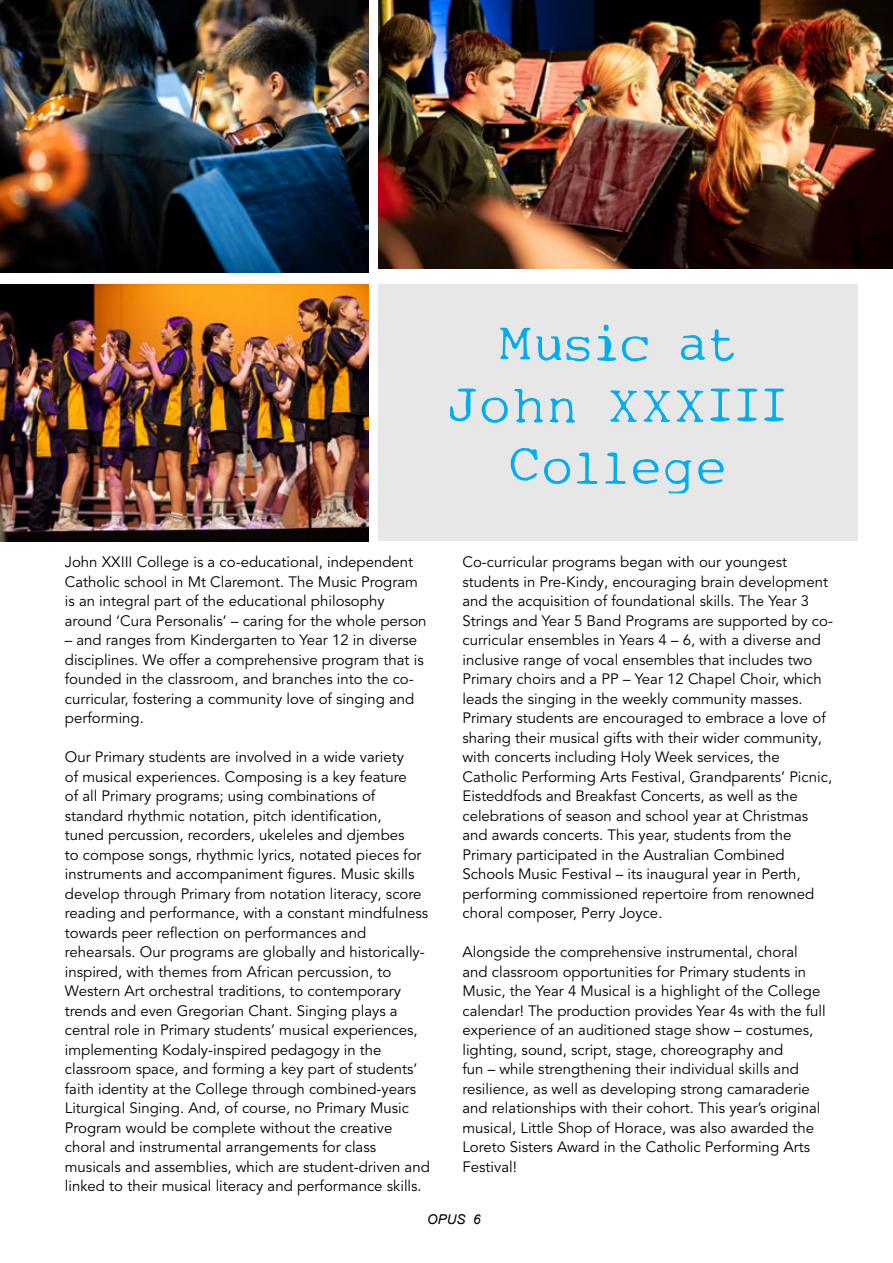
<style>
.page{position:relative;width:893px;height:1263px;background:#fff}
.page>*{position:absolute;margin:0;border:0;box-sizing:border-box;transform-origin:0 0}
.t1{font:51px/61.2px "My type of font";letter-spacing:-.02em;color:#00aeef;text-align:center}
.t2{font:15px/19.5px "Avenir LT Pro";color:#000}
.t3{font:italic 13.5px "Arial";color:#000}
</style>
<div class="page">
<div style="left:378px;top:284px;width:480px;height:257px;background:#e7e7e7"></div>
<img style="left:378px;top:0;width:515px;height:268px">
<img style="left:0;top:0;width:368px;height:272px">
<img style="left:0;top:284px;width:368px;height:257px">
<h1 class="t1" style="left:447px;top:313px;width:343px">Music at<br>John XXXIII<br>College</h1>
<p class="t2" style="left:65px;top:553px;width:363px">John XXIII College is a co-educational, independent Catholic school in Mt Claremont. The Music Program is an integral part of the educational philosophy around ‘Cura Personalis’ – caring for the whole person</p>
<p class="t2" style="left:65px;top:631px;width:360px">– and ranges from Kindergarten to Year 12 in diverse disciplines. We offer a comprehensive program that is founded in the classroom, and branches into the co&shy;curricular, fostering a community love of singing and performing.</p>
<p class="t2" style="left:65px;top:748px;width:367px">Our Primary students are involved in a wide variety<br>of musical experiences. Composing is a key feature<br>of all Primary programs; using combinations of standard rhythmic notation, pitch identification,<br>tuned percussion, recorders, ukeleles and djembes<br>to compose songs, rhythmic lyrics, notated pieces for instruments and accompaniment figures. Music skills develop through Primary from notation literacy, score reading and performance, with a constant mindfulness towards peer reflection on performances and rehearsals. Our programs are globally and historically&shy;inspired, with themes from African percussion, to Western Art orchestral traditions, to contemporary trends and even Gregorian Chant. Singing plays a central role in Primary students’ musical experiences, implementing Kodaly-inspired pedagogy in the classroom space, and forming a key part of students’ faith identity at the College through combined-years Liturgical Singing. And, of course, no Primary Music Program would be complete without the creative choral and instrumental arrangements for class musicals and assemblies, which are student-driven and linked to their musical literacy and performance skills.</p>
<p class="t2" style="left:462px;top:553px;width:372px">Co-curricular programs began with our youngest students in Pre-Kindy, encouraging brain development and the acquisition of foundational skills. The Year 3<br>Strings and Year 5 Band Programs are supported by co&shy;curricular ensembles in Years 4 – 6, with a diverse and inclusive range of vocal ensembles that includes two Primary choirs and a PP – Year 12 Chapel Choir, which leads the singing in the weekly community masses.<br>Primary students are encouraged to embrace a love of sharing their musical gifts with their wider community, with concerts including Holy Week services, the Catholic Performing Arts Festival, Grandparents’ Picnic, Eisteddfods and Breakfast Concerts, as well as the celebrations of season and school year at Christmas and awards concerts. This year, students from the Primary participated in the Australian Combined Schools Music Festival – its inaugural year in Perth, performing commissioned repertoire from renowned choral composer, Perry Joyce.</p>
<p class="t2" style="left:462px;top:943px;width:365px">Alongside the comprehensive instrumental, choral and classroom opportunities for Primary students in Music, the Year 4 Musical is a highlight of the College calendar! The production provides Year 4s with the full experience of an auditioned stage show – costumes, lighting, sound, script, stage, choreography and<br>fun – while strengthening their individual skills and resilience, as well as developing strong camaraderie and relationships with their cohort. This year’s original musical, Little Shop of Horace, was also awarded the Loreto Sisters Award in the Catholic Performing Arts Festival!</p>
<p class="t3" style="left:427px;top:1211px;width:55px">OPUS 6</p>
</div>
